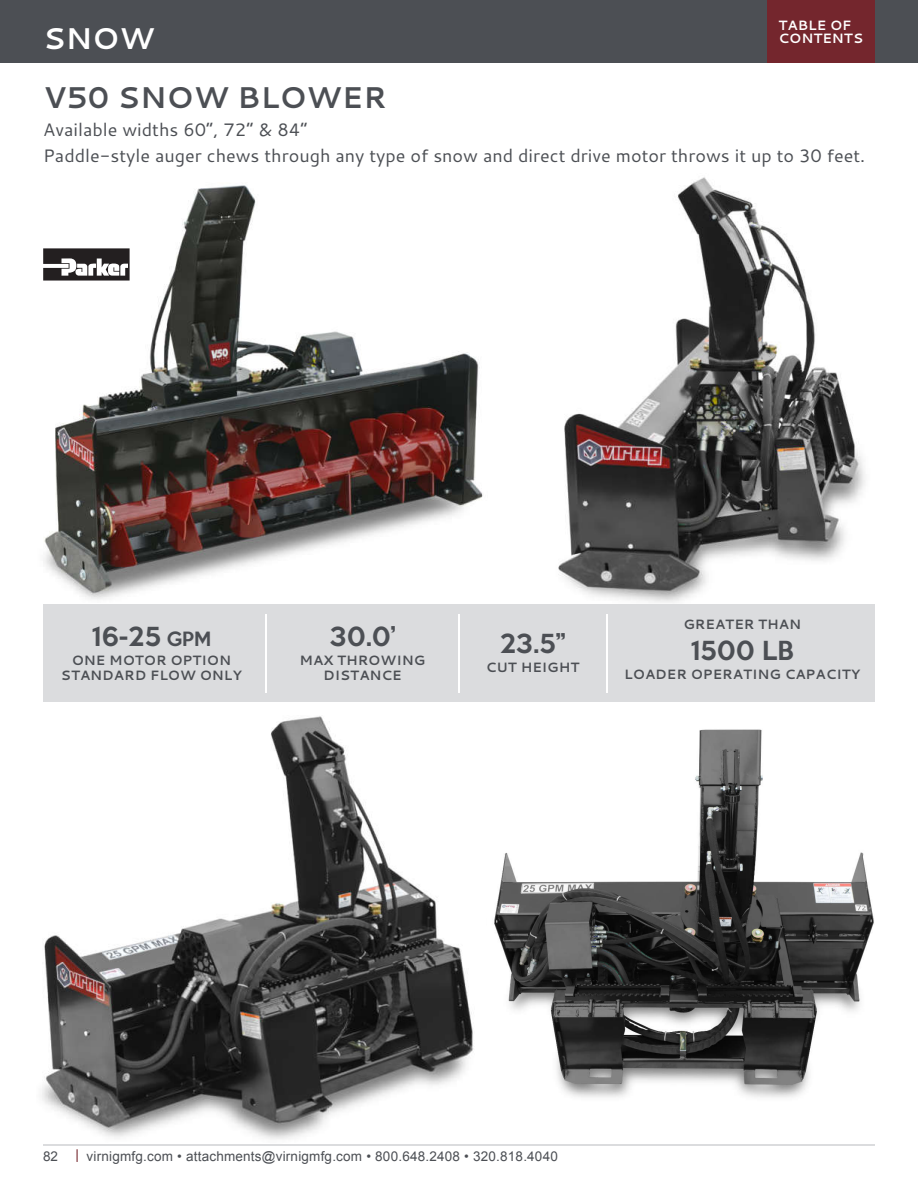
<style>
.page{position:relative;width:918px;height:1188px;background:#fff}
.page>*{position:absolute;margin:0;border:0;box-sizing:border-box;transform-origin:0 0}
.t1{font:700 30px "Cantarell";color:#4c4f54}
.t2{font:700 30px "Cantarell";color:#fff}
.t3{font:500 24px "Keep Calm";color:#4c4f54}
.t4{font:18px "Cantarell";color:#4c4f54}
.t5{font:700 13.5px/14.9px "Cantarell";color:#4c4f54;text-align:center}
.t6{font:13.5px "Arial";letter-spacing:.015em;color:#4c4f54}
.t7{font:700 13.5px/13.5px "Cantarell";color:#fff}
.s1{font-size:18px}
.s2{color:#74262c}
</style>
<div class="page">
<img style="left:42px;top:716px;width:444px;height:429px">
<img style="left:497px;top:177px;width:378px;height:428px">
<svg style="left:494px;top:729px;width:380px;height:369px"></svg>
<img style="left:43px;top:185px;width:454px;height:420px">
<svg style="left:43px;top:248px;width:87px;height:33px"></svg>
<div style="left:43px;top:605px;width:832px;height:97px;background:#dbdcde"></div>
<hr style="left:458px;top:614px;width:2px;height:79px;background:#fff">
<hr style="left:265px;top:614px;width:2px;height:79px;background:#fff">
<hr style="left:606px;top:614px;width:2px;height:79px;background:#fff">
<div style="left:0;top:0;width:918px;height:63px;background:#4c4f54"></div>
<div style="left:767px;top:0;width:108px;height:63px;background:#74262d"></div>
<hr style="left:43px;top:1145px;width:832px;height:1px;background:#dbdcde">
<h1 class="t2" style="left:43px;top:18px;width:113px">SNOW</h1>
<p class="t7" style="left:779px;top:18px;width:86px">TABLE OF<br>CONTENTS</p>
<h1 class="t1" style="left:43px;top:77px;width:345px">V50 SNOW BLOWER</h1>
<p class="t4" style="left:43px;top:143px;width:824px">Paddle-style auger chews through any type of snow and direct drive motor throws it up to 30 feet.</p>
<p class="t4" style="left:43px;top:117px;width:266px">Available widths 60”, 72” &amp; 84”</p>
<h2 class="t3" style="left:92px;top:616px;width:121px">16-25 <span class="s1">GPM</span></h2>
<p class="t5" style="left:61px;top:653px;width:182px">ONE MOTOR OPTION<br>STANDARD FLOW ONLY</p>
<h2 class="t3" style="left:329px;top:616px;width:68px">30.0’</h2>
<p class="t5" style="left:300px;top:653px;width:127px">MAX THROWING<br>DISTANCE</p>
<h2 class="t3" style="left:500px;top:623px;width:68px">23.5”</h2>
<p class="t5" style="left:486px;top:660px;width:95px">CUT HEIGHT</p>
<p class="t5" style="left:683px;top:617px;width:119px">GREATER THAN</p>
<h2 class="t3" style="left:691px;top:630px;width:105px">1500 LB</h2>
<p class="t5" style="left:624px;top:667px;width:237px">LOADER OPERATING CAPACITY</p>
<p class="t6" style="left:43px;top:1148px;width:17px">82</p>
<p class="t6" style="left:76px;top:1147px;width:484px"><span class="s2">|</span> virnigmfg.com • attachments@virnigmfg.com • 800.648.2408 • 320.818.4040</p>
</div>
